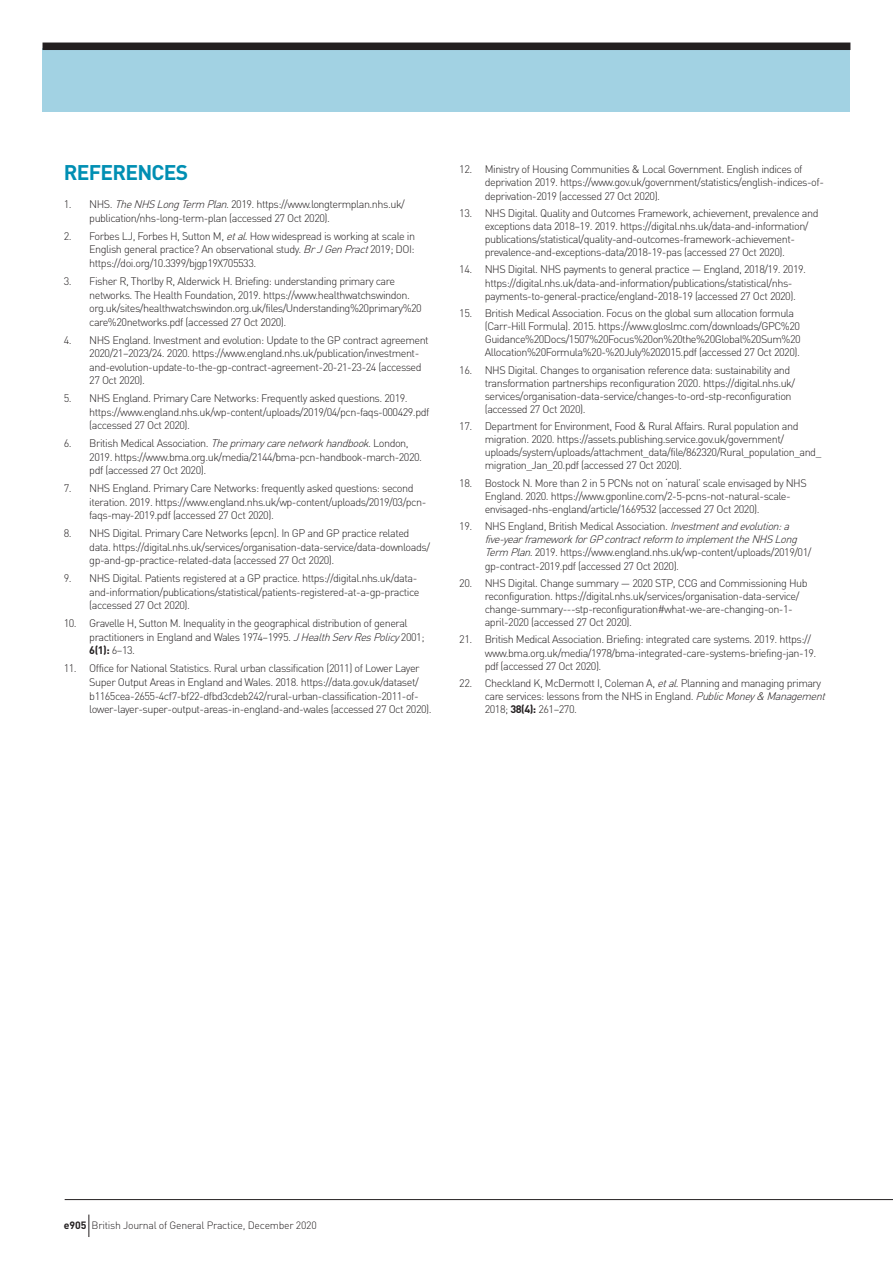
<style>
.page{position:relative;width:893px;height:1263px;background:#fff}
.page>*{position:absolute;margin:0;border:0;box-sizing:border-box;transform-origin:0 0}
.t1{font:700 21px "DIN";letter-spacing:-.035em;color:#008fb3}
.t2{font:300 10.8px/13px "DIN";letter-spacing:-.045em;color:#231f20}
.t3{font:300 10.5px "DIN";letter-spacing:-.025em;color:#231f20}
.s1{font-style:italic}
.s2{font-weight:700}
</style>
<div class="page">
<div style="left:43px;top:48px;width:807px;height:64px;background:#a2d2e3"></div>
<div style="left:43px;top:43px;width:807px;height:7px;background:#231f20"></div>
<svg style="left:88px;top:1214px;width:1px;height:23px"></svg>
<hr style="left:65px;top:1199px;width:828px;height:1px;background:#231f20">
<h1 class="t1" style="left:64px;top:159px;width:126px">REFERENCES</h1>
<p class="t2" style="left:89px;top:198px;width:317px;line-height:13.6px;text-indent:-26px">1. NHS. <span class="s1">TheNHSLongTerm Plan</span>. 2019. https://www.longtermplan.nhs.uk/ publication/nhs-long-term-plan (accessed 27 Oct 2020).</p>
<p class="t2" style="left:89px;top:229px;width:327px;line-height:13.6px;text-align:justify;text-indent:-26px">2. Forbes LJ, Forbes H, Sutton M, <span class="s1">etal</span>. How widespread is working at scale in English general practice? An observational study. <span class="s1">BrJGenPract</span>2019; DOI: https://doi.org/10.3399/bjgp19X705533.</p>
<p class="t2" style="left:89px;top:274px;width:334px;line-height:13.6px;text-indent:-26px">3. Fisher R, Thorlby R, Alderwick H. Briefing: understanding primary care networks. The Health Foundation, 2019. https://www.healthwatchswindon. org.uk/sites/healthwatchswindon.org.uk/files/Understanding%20primary%20 care%20networks.pdf (accessed 27 Oct 2020).</p>
<p class="t2" style="left:89px;top:333px;width:341px;line-height:13.6px;text-indent:-26px">4. NHS England. Investment and evolution: Update to the GP contract agreement 2020/21–2023/24. 2020. https://www.england.nhs.uk/publication/investment&shy;and-evolution-update-to-the-gp-contract-agreement-20-21-23-24 (accessed 27 Oct 2020).</p>
<p class="t2" style="left:89px;top:391px;width:342px;line-height:13.6px;text-indent:-26px">5. NHS England. Primary Care Networks: Frequently asked questions. 2019. https://www.england.nhs.uk/wp-content/uploads/2019/04/pcn-faqs-000429.pdf (accessed 27 Oct 2020).</p>
<p class="t2" style="left:89px;top:436px;width:334px;line-height:13.6px;text-indent:-26px">6. British Medical Association. <span class="s1">Theprimarycarenetworkhandbook</span>. London,<br>2019. https://www.bma.org.uk/media/2144/bma-pcn-handbook-march-2020. pdf (accessed 27 Oct 2020).</p>
<p class="t2" style="left:89px;top:481px;width:339px;line-height:13.6px;text-indent:-26px">7. NHS England. Primary Care Networks: frequently asked questions: second iteration. 2019. https://www.england.nhs.uk/wp-content/uploads/2019/03/pcn&shy;faqs-may-2019.pdf (accessed 27 Oct 2020).</p>
<p class="t2" style="left:89px;top:526px;width:342px;line-height:13.6px;text-indent:-26px">8. NHS Digital. Primary Care Networks (epcn). In GP and GP practice related data. https://digital.nhs.uk/services/organisation-data-service/data-downloads/ gp-and-gp-practice-related-data (accessed 27 Oct 2020).</p>
<p class="t2" style="left:89px;top:571px;width:332px;line-height:13.6px;text-indent:-26px">9. NHS Digital. Patients registered at a GP practice. https://digital.nhs.uk/data&shy;and-information/publications/statistical/patients-registered-at-a-gp-practice (accessed 27 Oct 2020).</p>
<p class="t2" style="left:89px;top:616px;width:337px;line-height:13.6px;text-indent:-26px">10. Gravelle H, Sutton M. Inequality in the geographical distribution of general practitioners in England and Wales 1974–1995. <span class="s1">JHealthServResPolicy</span>2001;<br><span class="s2">6(1):</span> 6–13.</p>
<p class="t2" style="left:89px;top:661px;width:344px;line-height:13.6px;text-indent:-26px">11. Office for National Statistics. Rural urban classification (2011) of Lower Layer Super Output Areas in England and Wales. 2018. https://data.gov.uk/dataset/ b1165cea-2655-4cf7-bf22-dfbd3cdeb242/rural-urban-classification-2011-of&shy;lower-layer-super-output-areas-in-england-and-wales (accessed 27 Oct 2020).</p>
<p class="t2" style="left:485px;top:163px;width:341px;text-indent:-26px">12. Ministry of Housing Communities &amp; Local Government. English indices of deprivation 2019. https://www.gov.uk/government/statistics/english-indices-of&shy;deprivation-2019 (accessed 27 Oct 2020).</p>
<p class="t2" style="left:485px;top:206px;width:335px;text-indent:-26px">13. NHS Digital. Quality and Outcomes Framework, achievement, prevalence and exceptions data 2018–19. 2019. https://digital.nhs.uk/data-and-information/ publications/statistical/quality-and-outcomes-framework-achievement&shy;prevalence-and-exceptions-data/2018-19-pas (accessed 27 Oct 2020).</p>
<p class="t2" style="left:485px;top:263px;width:323px;text-indent:-26px">14. NHS Digital. NHS payments to general practice — England, 2018/19. 2019. https://digital.nhs.uk/data-and-information/publications/statistical/nhs&shy;payments-to-general-practice/england-2018-19 (accessed 27 Oct 2020).</p>
<p class="t2" style="left:485px;top:306px;width:317px;text-indent:-26px">15. British Medical Association. Focus on the global sum allocation formula (Carr-Hill Formula). 2015. https://www.gloslmc.com/downloads/GPC%20<br>Guidance%20Docs/1507%20Focus%20on%20the%20Global%20Sum%20<br>Allocation%20Formula%20-%20July%202015.pdf (accessed 27 Oct 2020).</p>
<p class="t2" style="left:485px;top:363px;width:312px;text-indent:-26px">16. NHS Digital. Changes to organisation reference data: sustainability and transformation partnerships reconfiguration 2020. https://digital.nhs.uk/ services/organisation-data-service/changes-to-ord-stp-reconfiguration (accessed 27 Oct 2020).</p>
<p class="t2" style="left:485px;top:420px;width:338px;text-indent:-26px">17. Department for Environment, Food &amp; Rural Affairs. Rural population and migration. 2020. https://assets.publishing.service.gov.uk/government/ uploads/system/uploads/attachment_data/file/862320/Rural_population_and_ migration_Jan_20.pdf (accessed 27 Oct 2020).</p>
<p class="t2" style="left:485px;top:476px;width:324px;text-indent:-26px">18. Bostock N. More than 2 in 5 PCNs not on ‘natural’ scale envisaged by NHS<br>England. 2020. https://www.gponline.com/2-5-pcns-not-natural-scale&shy;envisaged-nhs-england/article/1669532 (accessed 27 Oct 2020).</p>
<p class="t2" style="left:485px;top:520px;width:328px;text-indent:-26px">19. NHS England, British Medical Association. <span class="s1">Investmentandevolution:a five-yearframeworkforGPcontractreform toimplementtheNHSLong Term Plan.</span>2019. https://www.england.nhs.uk/wp-content/uploads/2019/01/ gp-contract-2019.pdf (accessed 27 Oct 2020).</p>
<p class="t2" style="left:485px;top:576px;width:324px;text-indent:-26px">20. NHS Digital. Change summary — 2020 STP, CCG and Commissioning Hub reconfiguration. https://digital.nhs.uk/services/organisation-data-service/ change-summary---stp-reconfiguration#what-we-are-changing-on-1- april-2020 (accessed 27 Oct 2020).</p>
<p class="t2" style="left:485px;top:633px;width:333px;text-indent:-26px">21. British Medical Association. Briefing: integrated care systems. 2019. https:// www.bma.org.uk/media/1978/bma-integrated-care-systems-briefing-jan-19. pdf (accessed 27 Oct 2020).</p>
<p class="t2" style="left:485px;top:676px;width:345px;text-indent:-26px">22. Checkland K, McDermott I, Coleman A, <span class="s1">etal</span>. Planning and managing primary care services: lessons from the NHS in England. <span class="s1">PublicMoney&amp; Management<br></span>2018; <span class="s2">38(4):</span> 261–270.</p>
<p class="t3" style="left:64px;top:1219px;width:254px"><span class="s2">e905</span> British Journal of General Practice, December 2020</p>
</div>
